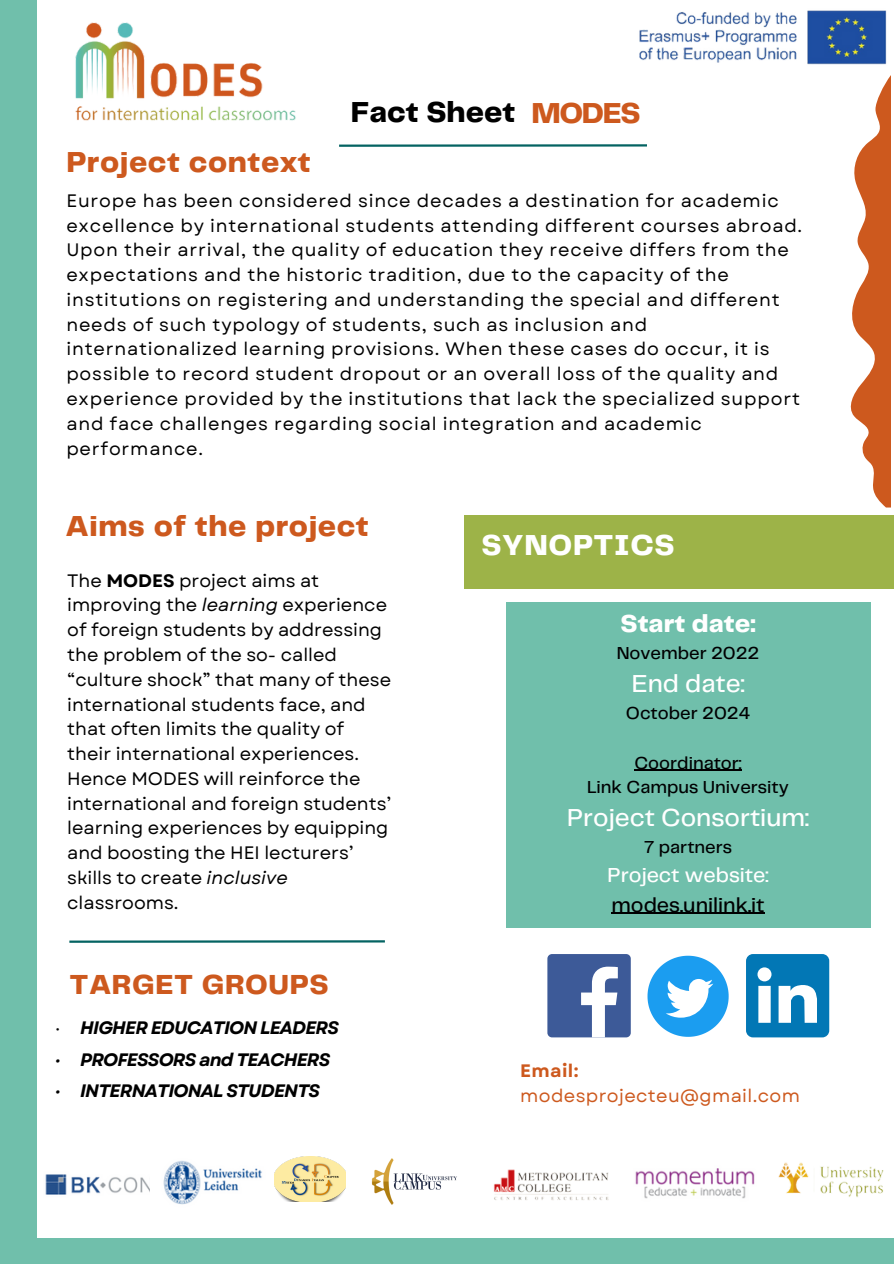
<style>
.page{position:relative;width:894px;height:1264px;background:#fff}
.page>*{position:absolute;margin:0;border:0;box-sizing:border-box;transform-origin:0 0}
.t1{font:800 30px "Telegraf";letter-spacing:.02em;color:#cd591e}
.t2{font:800 30px "Telegraf";color:#000}
.t3{font:800 30px "Telegraf";letter-spacing:.02em;color:#fff}
.t4{font:800 28.65px "Telegraf";letter-spacing:.02em;color:#cd591e}
.t5{font:500 25.5px "Telegraf";color:#fff}
.t6{font:800 25.5px "Telegraf";color:#fff}
.t7{font:500 21px "Telegraf";color:#000001}
.t8{font:500 21px "Telegraf";color:#fff}
.t9{font:18px/24.8px "Garet";letter-spacing:.045em;color:#000}
.t10{font:18px/24.8px "Garet";color:#000}
.t11{font:italic 700 18px "Garet";letter-spacing:-.045em;color:#000}
.t12{font:500 18px "Telegraf";color:#000001}
.t13{font:18px/24.8px "Garet";letter-spacing:.02em;color:#cd591e}
.s1{font-weight:700}
.s2{font-style:italic}
.s3{font-weight:400;font-style:normal}
</style>
<div class="page">
<div style="left:464px;top:515px;width:429px;height:74px;background:#9db348"></div>
<div style="left:506px;top:602px;width:364px;height:325px;background:#70bfab"></div>
<hr style="left:634px;top:769px;width:107px;height:1px;background:#000001">
<hr style="left:611px;top:912px;width:153px;height:1px;background:#000001">
<div style="left:0;top:1238px;width:893px;height:25px;background:#70bfab"></div>
<hr style="left:69px;top:940px;width:316px;height:2px;background:#046362">
<img style="left:75px;top:22px;width:221px;height:99px">
<hr style="left:339px;top:144px;width:315px;height:3px;background:#046362">
<img style="left:624px;top:10px;width:263px;height:137px">
<svg style="left:746px;top:954px;width:83px;height:83px"></svg>
<div style="left:547px;top:954px;width:83px;height:83px;background:#3d5a98;border-radius:5px"></div>
<svg style="left:581px;top:966px;width:36px;height:71px"></svg>
<svg style="left:647px;top:955px;width:81px;height:81px"></svg>
<img style="left:45px;top:1174px;width:105px;height:21px">
<img style="left:163px;top:1160px;width:99px;height:45px">
<img style="left:371px;top:1158px;width:86px;height:47px">
<img style="left:275px;top:1156px;width:71px;height:45px">
<img style="left:493px;top:1169px;width:116px;height:31px">
<img style="left:635px;top:1168px;width:120px;height:31px">
<img style="left:778px;top:1162px;width:106px;height:35px">
<div style="left:0;top:0;width:37px;height:1263px;background:#70bfab"></div>
<div style="left:647px;top:74px;width:244px;height:433px;background:#fff"></div>
<svg style="left:850px;top:75px;width:41px;height:432px"></svg>
<p class="t1" style="left:66px;top:149px;width:246px">Project context</p>
<p class="t2" style="left:351px;top:100px;width:166px">Fact Sheet</p>
<p class="t1" style="left:531px;top:100px;width:111px">MODES</p>
<p class="t9" style="left:66px;top:188px;width:737px">Europe has been considered since decades a destination for academic excellence by international students attending different courses abroad.<br>Upon their arrival, the quality of education they receive differs from the expectations and the historic tradition, due to the capacity of the institutions on registering and understanding the special and different needs of such typology of students, such as inclusion and internationalized learning provisions. When these cases do occur, it is possible to record student dropout or an overall loss of the quality and experience provided by the institutions that lack the specialized support and face challenges regarding social integration and academic performance.</p>
<p class="t1" style="left:66px;top:513px;width:304px">Aims of the project</p>
<p class="t10" style="left:67px;top:568px;width:326px">The <span class="s1">MODES</span> project aims at improving the <span class="s2">learning</span> experience of foreign students by addressing the problem of the so- called “culture shock” that many of these international students face, and that often limits the quality of their international experiences.<br>Hence MODES will reinforce the international and foreign students’ learning experiences by equipping and boosting the HEI lecturers’ skills to create <span class="s2">inclusive </span>classrooms.</p>
<p class="t4" style="left:69px;top:972px;width:260px">TARGET GROUPS</p>
<p class="t11" style="left:55px;top:1014px;width:285px"><span class="s3">·</span> HIGHER EDUCATION LEADERS</p>
<p class="t11" style="left:55px;top:1046px;width:276px">· PROFESSORS and TEACHERS</p>
<p class="t11" style="left:55px;top:1077px;width:266px">· INTERNATIONAL STUDENTS</p>
<p class="t3" style="left:481px;top:532px;width:194px">SYNOPTICS</p>
<p class="t6" style="left:620px;top:613px;width:136px">Start date:</p>
<p class="t12" style="left:616px;top:645px;width:144px">November 2022</p>
<p class="t5" style="left:631px;top:672px;width:114px">End date:</p>
<p class="t12" style="left:625px;top:705px;width:126px">October 2024</p>
<p class="t12" style="left:634px;top:755px;width:109px">Coordinator:</p>
<p class="t12" style="left:587px;top:779px;width:203px">Link Campus University</p>
<p class="t5" style="left:567px;top:806px;width:243px">Project Consortium:</p>
<p class="t12" style="left:644px;top:839px;width:90px">7 partners</p>
<p class="t8" style="left:607px;top:866px;width:163px">Project website:</p>
<p class="t7" style="left:611px;top:895px;width:155px">modes.unilink.it</p>
<p class="t13" style="left:520px;top:1058px;width:281px"><span class="s1">Email: </span>modesprojecteu@gmail.com</p>
</div>
